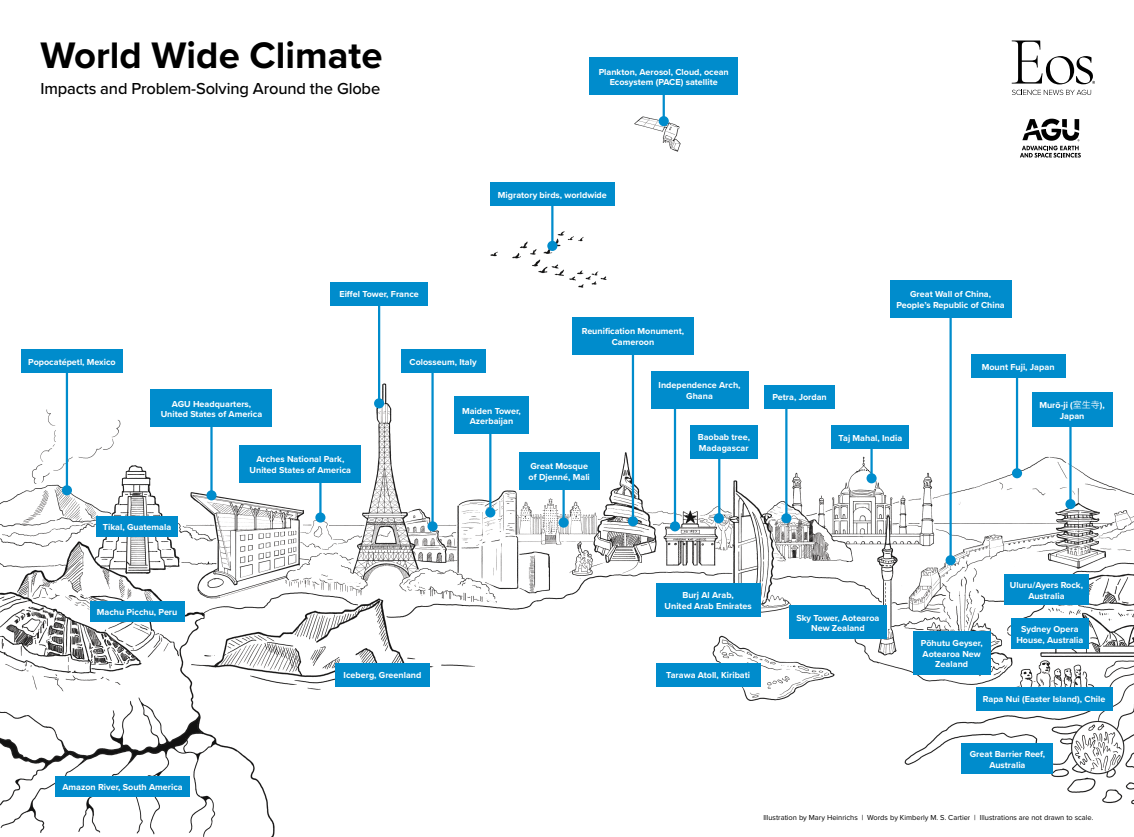
<style>
.page{position:relative;width:1134px;height:837px;background:#fff}
.page>*{position:absolute;margin:0;border:0;box-sizing:border-box;transform-origin:0 0}
.t1{font:700 38.25px "Proxima Nova";color:#000}
.t2{font:500 16.5px "Proxima Nova";letter-spacing:-.01em;color:#000}
.t3{font:700 9px/10.8px "Proxima Nova";color:#fff;text-align:center}
.t4{font:7.5px "Proxima Nova";color:#000}
.s1{font-family:"Hiragino Sans GB W3";font-weight:400}
</style>
<div class="page">
<img style="left:0;top:40px;width:1134px;height:797px">
<div style="left:97px;top:516px;width:81px;height:20px;background:#008ccc"></div>
<div style="left:21px;top:349px;width:102px;height:24px;background:#008ccc"></div>
<div style="left:330px;top:282px;width:98px;height:24px;background:#008ccc"></div>
<div style="left:1011px;top:619px;width:78px;height:30px;background:#008ccc"></div>
<div style="left:962px;top:743px;width:91px;height:31px;background:#008ccc"></div>
<div style="left:1004px;top:574px;width:85px;height:31px;background:#008ccc"></div>
<div style="left:401px;top:349px;width:84px;height:24px;background:#008ccc"></div>
<div style="left:656px;top:663px;width:104px;height:24px;background:#008ccc"></div>
<div style="left:976px;top:687px;width:137px;height:23px;background:#008ccc"></div>
<div style="left:764px;top:385px;width:71px;height:23px;background:#008ccc"></div>
<div style="left:971px;top:354px;width:94px;height:24px;background:#008ccc"></div>
<div style="left:1032px;top:393px;width:81px;height:34px;background:#008ccc"></div>
<div style="left:832px;top:425px;width:77px;height:24px;background:#008ccc"></div>
<div style="left:690px;top:425px;width:68px;height:34px;background:#008ccc"></div>
<div style="left:913px;top:631px;width:78px;height:44px;background:#008ccc"></div>
<div style="left:454px;top:397px;width:75px;height:37px;background:#008ccc"></div>
<div style="left:519px;top:452px;width:81px;height:37px;background:#008ccc"></div>
<div style="left:572px;top:317px;width:122px;height:37px;background:#008ccc"></div>
<div style="left:651px;top:371px;width:97px;height:37px;background:#008ccc"></div>
<div style="left:656px;top:583px;width:104px;height:34px;background:#008ccc"></div>
<div style="left:789px;top:606px;width:98px;height:33px;background:#008ccc"></div>
<div style="left:90px;top:602px;width:94px;height:20px;background:#008ccc"></div>
<div style="left:55px;top:776px;width:135px;height:20px;background:#008ccc"></div>
<div style="left:335px;top:663px;width:95px;height:24px;background:#008ccc"></div>
<div style="left:151px;top:390px;width:121px;height:37px;background:#008ccc"></div>
<div style="left:240px;top:445px;width:121px;height:37px;background:#008ccc"></div>
<hr style="left:210px;top:427px;width:3px;height:68px;background:#008ccc">
<div style="left:206px;top:490px;width:11px;height:10px;background:#008ccc;border-radius:50%"></div>
<hr style="left:319px;top:477px;width:3px;height:44px;background:#008ccc">
<hr style="left:66px;top:373px;width:2px;height:117px;background:#008ccc">
<hr style="left:378px;top:302px;width:2px;height:101px;background:#008ccc">
<hr style="left:431px;top:371px;width:3px;height:155px;background:#008ccc">
<hr style="left:489px;top:431px;width:2px;height:81px;background:#008ccc">
<hr style="left:674px;top:403px;width:2px;height:123px;background:#008ccc">
<hr style="left:785px;top:408px;width:3px;height:110px;background:#008ccc">
<hr style="left:1016px;top:377px;width:2px;height:96px;background:#008ccc">
<hr style="left:1069px;top:425px;width:3px;height:79px;background:#008ccc">
<hr style="left:632px;top:349px;width:2px;height:174px;background:#008ccc">
<hr style="left:562px;top:486px;width:3px;height:37px;background:#008ccc">
<hr style="left:870px;top:446px;width:3px;height:32px;background:#008ccc">
<hr style="left:663px;top:92px;width:2px;height:32px;background:#008ccc">
<hr style="left:551px;top:206px;width:3px;height:40px;background:#008ccc">
<hr style="left:950px;top:304px;width:2px;height:256px;background:#008ccc">
<hr style="left:718px;top:456px;width:2px;height:62px;background:#008ccc">
<div style="left:315px;top:512px;width:10px;height:11px;background:#008ccc;border-radius:50%"></div>
<div style="left:62px;top:485px;width:10px;height:10px;background:#008ccc;border-radius:50%"></div>
<div style="left:374px;top:398px;width:10px;height:10px;background:#008ccc;border-radius:50%"></div>
<div style="left:428px;top:521px;width:10px;height:10px;background:#008ccc;border-radius:50%"></div>
<div style="left:485px;top:507px;width:10px;height:11px;background:#008ccc;border-radius:50%"></div>
<div style="left:559px;top:518px;width:10px;height:10px;background:#008ccc;border-radius:50%"></div>
<div style="left:867px;top:473px;width:10px;height:10px;background:#008ccc;border-radius:50%"></div>
<div style="left:659px;top:116px;width:10px;height:10px;background:#008ccc;border-radius:50%"></div>
<div style="left:547px;top:241px;width:10px;height:10px;background:#008ccc;border-radius:50%"></div>
<div style="left:1012px;top:468px;width:10px;height:10px;background:#008ccc;border-radius:50%"></div>
<div style="left:1065px;top:499px;width:11px;height:10px;background:#008ccc;border-radius:50%"></div>
<div style="left:946px;top:555px;width:10px;height:10px;background:#008ccc;border-radius:50%"></div>
<div style="left:670px;top:521px;width:10px;height:10px;background:#008ccc;border-radius:50%"></div>
<div style="left:714px;top:513px;width:10px;height:10px;background:#008ccc;border-radius:50%"></div>
<div style="left:781px;top:513px;width:10px;height:10px;background:#008ccc;border-radius:50%"></div>
<div style="left:628px;top:516px;width:10px;height:10px;background:#008ccc;border-radius:50%"></div>
<div style="left:890px;top:280px;width:121px;height:37px;background:#008ccc"></div>
<div style="left:590px;top:58px;width:148px;height:37px;background:#008ccc"></div>
<div style="left:490px;top:182px;width:125px;height:24px;background:#008ccc"></div>
<svg style="left:1012px;top:90px;width:79px;height:5px"></svg>
<svg style="left:1012px;top:41px;width:83px;height:43px"></svg>
<svg style="left:1020px;top:119px;width:61px;height:39px"></svg>
<h1 class="t1" style="left:40px;top:27px;width:344px">World Wide Climate</h1>
<h2 class="t2" style="left:40px;top:77px;width:341px">Impacts and Problem-Solving Around the Globe</h2>
<p class="t3" style="left:339px;top:289px;width:81px">Eiffel Tower, France</p>
<p class="t3" style="left:599px;top:66px;width:132px">Plankton, Aerosol, Cloud, ocean<br>Ecosystem (PACE) satellite</p>
<p class="t3" style="left:498px;top:189px;width:111px">Migratory birds, worldwide</p>
<p class="t3" style="left:896px;top:288px;width:110px">Great Wall of China,<br>People’s Republic of China</p>
<p class="t3" style="left:28px;top:356px;width:89px">Popocatépetl, Mexico</p>
<p class="t3" style="left:161px;top:398px;width:103px">AGU Headquarters,<br>United States of America</p>
<p class="t3" style="left:250px;top:453px;width:103px">Arches National Park,<br>United States of America</p>
<p class="t3" style="left:103px;top:521px;width:70px">Tikal, Guatemala</p>
<p class="t3" style="left:410px;top:356px;width:69px">Colosseum, Italy</p>
<p class="t3" style="left:462px;top:405px;width:60px">Maiden Tower,<br>Azerbaijan</p>
<p class="t3" style="left:582px;top:325px;width:104px">Reunification Monument,<br>Cameroon</p>
<p class="t3" style="left:659px;top:379px;width:84px">Independence Arch,<br>Ghana</p>
<p class="t3" style="left:773px;top:392px;width:56px">Petra, Jordan</p>
<p class="t3" style="left:529px;top:460px;width:63px;text-align:left">Great Mosque of Djenné, Mali</p>
<p class="t3" style="left:698px;top:432px;width:54px">Baobab tree,</p>
<p class="t3" style="left:839px;top:432px;width:65px">Taj Mahal, India</p>
<p class="t3" style="left:699px;top:443px;width:51px">Madagascar</p>
<p class="t3" style="left:982px;top:361px;width:74px">Mount Fuji, Japan</p>
<p class="t3" style="left:1039px;top:399px;width:67px">Murō-ji (<span class="s1">室生寺</span>),<br>Japan</p>
<p class="t3" style="left:97px;top:607px;width:82px">Machu Picchu, Peru</p>
<p class="t3" style="left:62px;top:781px;width:122px">Amazon River, South America</p>
<p class="t3" style="left:344px;top:670px;width:79px">Iceberg, Greenland</p>
<p class="t3" style="left:665px;top:590px;width:89px">Burj Al Arab,<br>United Arab Emirates</p>
<p class="t3" style="left:666px;top:670px;width:85px">Tarawa Atoll, Kiribati</p>
<p class="t3" style="left:796px;top:612px;width:85px">Sky Tower, Aotearoa<br>New Zealand</p>
<p class="t3" style="left:921px;top:637px;width:63px">Pōhutu Geyser,<br>Aotearoa New<br>Zealand</p>
<p class="t3" style="left:1010px;top:579px;width:75px">Uluru/Ayers Rock,<br>Australia</p>
<p class="t3" style="left:1016px;top:623px;width:68px">Sydney Opera<br>House, Australia</p>
<p class="t3" style="left:983px;top:694px;width:124px">Rapa Nui (Easter Island), Chile</p>
<p class="t3" style="left:970px;top:748px;width:77px">Great Barrier Reef,<br>Australia</p>
<p class="t4" style="left:763px;top:812px;width:332px">Illustration by Mary Heinrichs | Words by Kimberly M. S. Cartier | Illustrations are not drawn to scale.</p>
</div>
